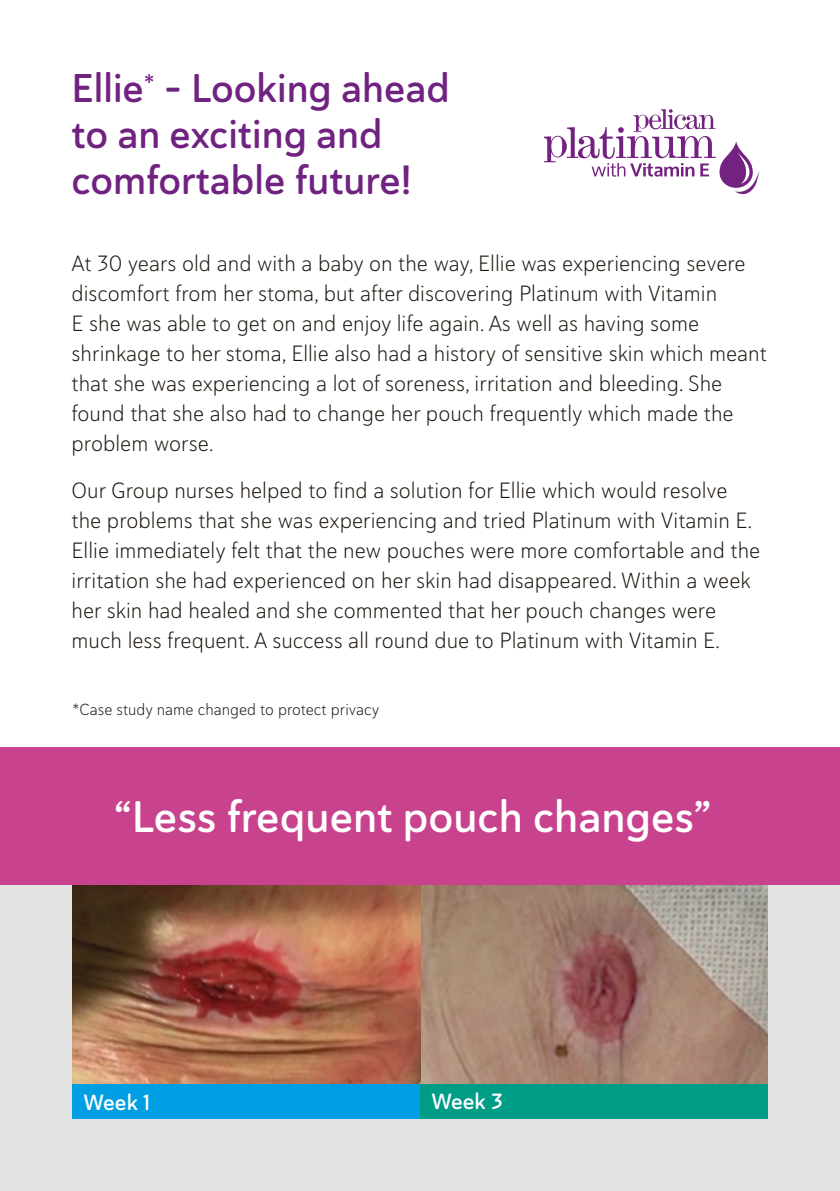
<style>
.page{position:relative;width:840px;height:1191px;background:#fff}
.page>*{position:absolute;margin:0;border:0;box-sizing:border-box;transform-origin:0 0}
.t1{font:44px "Haboro Soft Nor Dem";color:#fff}
.t2{font:40px/46px "Haboro Soft Nor Dem";color:#702281}
.t3{font:22px/30px "Haboro Soft Nor Lig";color:#1d160f}
.t4{font:22px "Haboro Soft Nor Dem";color:#fff}
.t5{font:16px "Haboro Soft Nor Lig";color:#1d160f}
</style>
<div class="page">
<div style="left:0;top:750px;width:839px;height:441px;background:#e2e2e2"></div>
<img style="left:420px;top:884px;width:347px;height:235px">
<img style="left:72px;top:884px;width:348px;height:200px">
<svg style="left:544px;top:109px;width:215px;height:85px"></svg>
<div style="left:0;top:747px;width:839px;height:137px;background:#c9428e"></div>
<div style="left:72px;top:1084px;width:348px;height:35px;background:#009fe3"></div>
<div style="left:420px;top:1084px;width:347px;height:34px;background:#009d86"></div>
<h2 class="t2" style="left:72px;top:65px;width:379px">Ellie<sup>*</sup> - Looking ahead to an exciting and comfortable future!</h2>
<p class="t3" style="left:72px;top:248px;width:696px">At 30 years old and with a baby on the way, Ellie was experiencing severe discomfort from her stoma, but after discovering Platinum with Vitamin<br>E she was able to get on and enjoy life again. As well as having some shrinkage to her stoma, Ellie also had a history of sensitive skin which meant that she was experiencing a lot of soreness, irritation and bleeding. She found that she also had to change her pouch frequently which made the problem worse.</p>
<p class="t3" style="left:72px;top:475px;width:690px">Our Group nurses helped to find a solution for Ellie which would resolve the problems that she was experiencing and tried Platinum with Vitamin E.<br>Ellie immediately felt that the new pouches were more comfortable and the irritation she had experienced on her skin had disappeared. Within a week her skin had healed and she commented that her pouch changes were much less frequent. A success all round due to Platinum with Vitamin E.</p>
<p class="t5" style="left:72px;top:699px;width:308px">*Case study name changed to protect privacy</p>
<h1 class="t1" style="left:114px;top:788px;width:599px">“Less frequent pouch changes”</h1>
<p class="t4" style="left:83px;top:1087px;width:68px">Week 1</p>
<p class="t4" style="left:431px;top:1087px;width:73px">Week 3</p>
</div>
